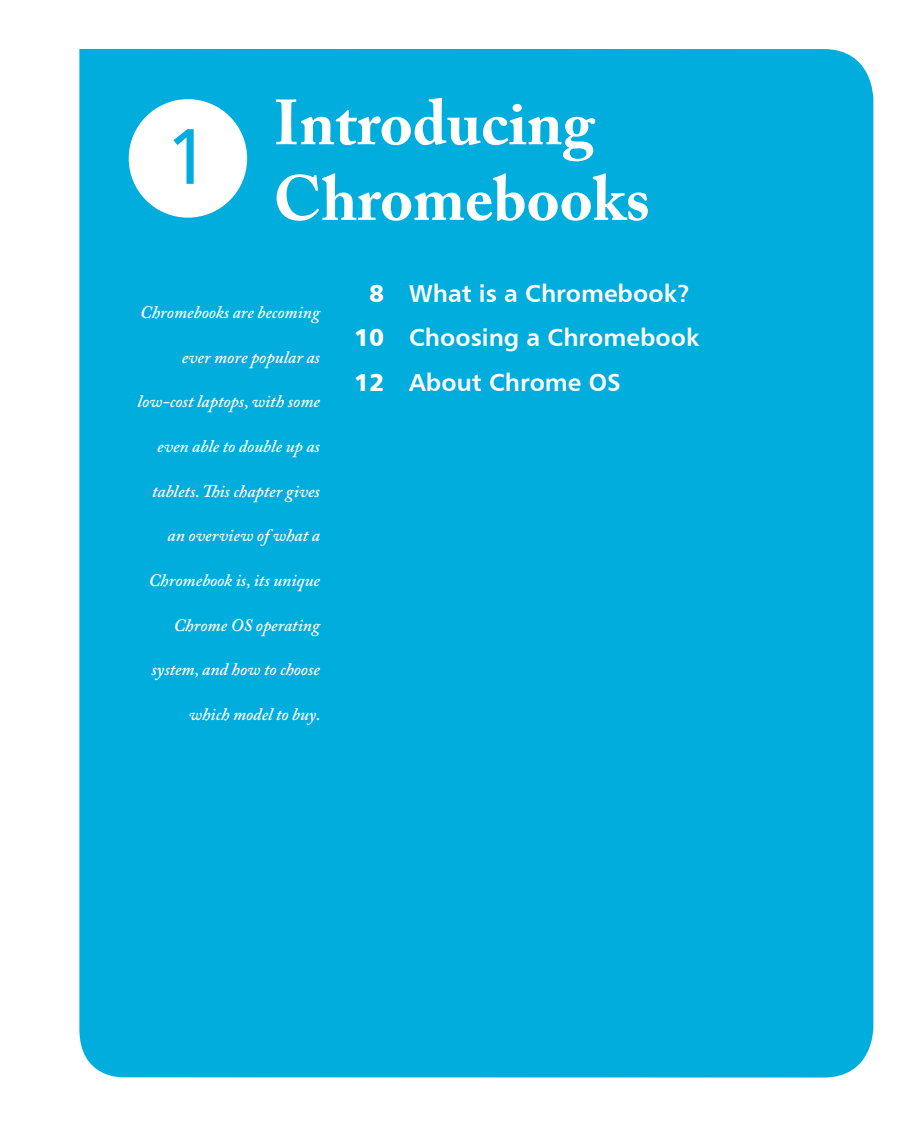
<style>
.page{position:relative;width:923px;height:1127px;background:#fff}
.page>*{position:absolute;margin:0;border:0;box-sizing:border-box;transform-origin:0 0}
.t1{font:78.75px "Humanist 777 BT Roman B";color:#00addc}
.t2{font:700 63px/75.6px "Adobe Caslon Pro";color:#fff}
.t3{font:24.5px/44.6px "Humanist 777 BT Bold B";color:#fff}
.t4{font:24.5px/44.6px "Humanist 777 BT Black B";color:#fff;text-align:justify}
.t5{font:italic 600 17.5px "Adobe Caslon Pro";color:#fff}
</style>
<div class="page">
<div style="left:79px;top:49px;width:794px;height:1029px;background:#00addc"></div>
<div style="left:129px;top:99px;width:118px;height:118px;background:#fff;border-radius:50%"></div>
<h1 class="t1" style="left:165px;top:107px;width:47px">1</h1>
<h2 class="t2" style="left:273px;top:85px;width:378px">Introducing<br>Chromebooks</h2>
<p class="t5" style="left:140px;top:302px;width:181px">Chromebooks are becoming</p>
<p class="t5" style="left:182px;top:346px;width:140px">ever more popular as</p>
<p class="t5" style="left:137px;top:391px;width:184px">low‑cost laptops, with some</p>
<p class="t5" style="left:157px;top:435px;width:164px">even able to double up as</p>
<p class="t5" style="left:152px;top:480px;width:169px">tablets. This chapter gives</p>
<p class="t5" style="left:168px;top:525px;width:154px">an overview of what a</p>
<p class="t5" style="left:149px;top:569px;width:173px">Chromebook is, its unique</p>
<p class="t5" style="left:174px;top:614px;width:148px">Chrome OS operating</p>
<p class="t5" style="left:151px;top:659px;width:170px">system, and how to choose</p>
<p class="t5" style="left:189px;top:703px;width:133px">which model to buy.</p>
<h3 class="t4" style="left:354px;top:270px;width:32px;text-indent:15px">8<br>10<br>12</h3>
<h3 class="t3" style="left:409px;top:270px;width:292px">What is a Chromebook?<br>Choosing a Chromebook<br>About Chrome OS</h3>
</div>
